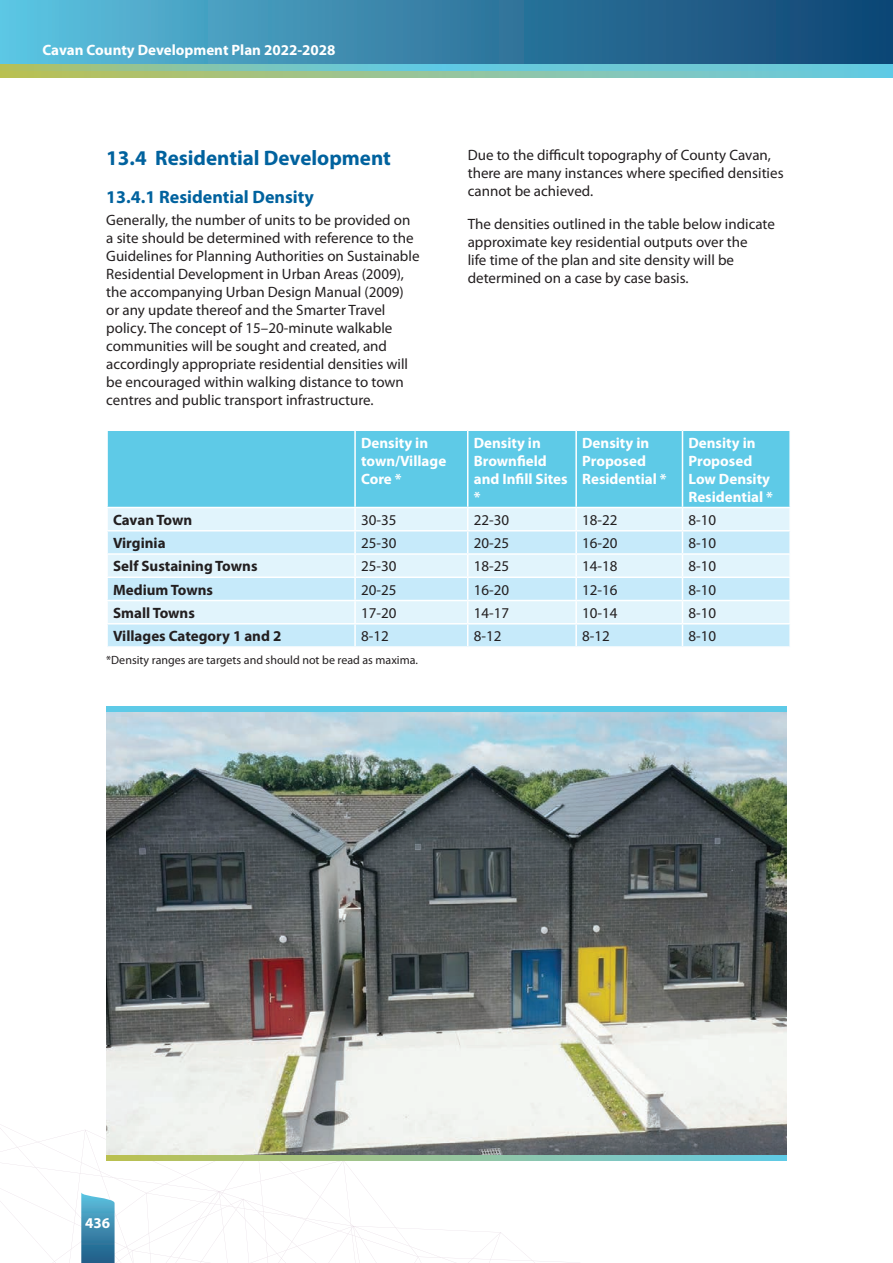
<style>
.page{position:relative;width:893px;height:1263px;background:#fff}
.page>*{position:absolute;margin:0;border:0;box-sizing:border-box;transform-origin:0 0}
.t1{font:700 21px "Myriad Pro";color:#00629e}
.t2{font:700 18px "Myriad Pro";color:#00629e}
.t3{font:15px/18px "Myriad Pro";color:#231f20}
.t4{font:700 15px/18px "Myriad Pro";color:#fff}
.t5{font:700 15px "Myriad Pro";color:#231f20}
.t6{font:12px "Myriad Pro";color:#231f20}
</style>
<div class="page">
<svg style="left:0;top:1124px;width:550px;height:139px"></svg>
<div style="left:108px;top:431px;width:681px;height:76px;background:#5ecae7"></div>
<div style="left:108px;top:508px;width:681px;height:22px;background:#e1f4fc"></div>
<svg style="left:108px;top:531px;width:681px;height:115px;background:#d1eefa"></svg>
<hr style="left:354px;top:431px;width:2px;height:76px;background:#fff">
<hr style="left:467px;top:431px;width:1px;height:76px;background:#fff">
<hr style="left:575px;top:431px;width:2px;height:76px;background:#fff">
<hr style="left:682px;top:431px;width:1px;height:76px;background:#fff">
<hr style="left:354px;top:508px;width:2px;height:22px;background:#fff">
<hr style="left:575px;top:508px;width:2px;height:22px;background:#fff">
<hr style="left:354px;top:531px;width:2px;height:22px;background:#fff">
<hr style="left:575px;top:531px;width:2px;height:22px;background:#fff">
<hr style="left:106px;top:553px;width:249px;height:2px;background:#fff">
<hr style="left:355px;top:553px;width:113px;height:2px;background:#fff">
<hr style="left:354px;top:555px;width:2px;height:21px;background:#fff">
<hr style="left:468px;top:553px;width:108px;height:2px;background:#fff">
<hr style="left:576px;top:553px;width:106px;height:2px;background:#fff">
<hr style="left:575px;top:555px;width:2px;height:21px;background:#fff">
<hr style="left:682px;top:553px;width:109px;height:2px;background:#fff">
<hr style="left:106px;top:576px;width:249px;height:2px;background:#fff">
<hr style="left:355px;top:576px;width:113px;height:2px;background:#fff">
<hr style="left:354px;top:578px;width:2px;height:22px;background:#fff">
<hr style="left:468px;top:576px;width:108px;height:2px;background:#fff">
<hr style="left:576px;top:576px;width:106px;height:2px;background:#fff">
<hr style="left:575px;top:578px;width:2px;height:22px;background:#fff">
<hr style="left:682px;top:576px;width:109px;height:2px;background:#fff">
<hr style="left:106px;top:600px;width:249px;height:1px;background:#fff">
<hr style="left:355px;top:600px;width:113px;height:1px;background:#fff">
<hr style="left:354px;top:601px;width:2px;height:22px;background:#fff">
<hr style="left:468px;top:600px;width:108px;height:1px;background:#fff">
<hr style="left:576px;top:600px;width:106px;height:1px;background:#fff">
<hr style="left:575px;top:601px;width:2px;height:22px;background:#fff">
<hr style="left:682px;top:600px;width:109px;height:1px;background:#fff">
<hr style="left:106px;top:623px;width:249px;height:1px;background:#fff">
<hr style="left:355px;top:623px;width:113px;height:1px;background:#fff">
<hr style="left:354px;top:624px;width:2px;height:22px;background:#fff">
<hr style="left:468px;top:623px;width:108px;height:1px;background:#fff">
<svg style="left:467px;top:508px;width:1px;height:138px"></svg>
<hr style="left:576px;top:623px;width:106px;height:1px;background:#fff">
<hr style="left:575px;top:624px;width:2px;height:22px;background:#fff">
<hr style="left:682px;top:623px;width:109px;height:1px;background:#fff">
<svg style="left:682px;top:508px;width:1px;height:138px"></svg>
<img style="left:106px;top:712px;width:681px;height:444px">
<svg style="left:106px;top:1156px;width:681px;height:5px;background:#93c49c"></svg>
<div style="left:106px;top:706px;width:681px;height:6px;background:#5ecae7"></div>
<svg style="left:0;top:1181px;width:331px;height:82px"></svg>
<div style="left:0;top:0;width:893px;height:64px;background:linear-gradient(to right,#5cc0dd,#0d406f)"></div>
<svg style="left:0;top:71px;width:893px;height:6px;background:#92c49d"></svg>
<svg style="left:0;top:64px;width:893px;height:7px;background:#76c6c2"></svg>
<p class="t4" style="left:43px;top:41px;width:295px">Cavan County Development Plan 2022-2028</p>
<h1 class="t1" style="left:106px;top:146px;width:286px">13.4 Residential Development</h1>
<p class="t2" style="left:106px;top:187px;width:209px">13.4.1 Residential Density</p>
<p class="t3" style="left:106px;top:211px;width:315px">Generally, the number of units to be provided on a site should be determined with reference to the Guidelines for Planning Authorities on Sustainable Residential Development in Urban Areas (2009), the accompanying Urban Design Manual (2009) or any update thereof and the Smarter Travel policy. The concept of 15–20-minute walkable communities will be sought and created, and accordingly appropriate residential densities will be encouraged within walking distance to town centres and public transport infrastructure.</p>
<p class="t3" style="left:468px;top:146px;width:317px">Due to the difficult topography of County Cavan, there are many instances where specified densities cannot be achieved.</p>
<p class="t3" style="left:468px;top:215px;width:309px">The densities outlined in the table below indicate approximate key residential outputs over the<br>life time of the plan and site density will be determined on a case by case basis.</p>
<p class="t4" style="left:361px;top:434px;width:87px">Density in town/Village<br>Core *</p>
<p class="t4" style="left:474px;top:434px;width:95px">Density in<br>Brownfield and Infill Sites *</p>
<p class="t4" style="left:582px;top:434px;width:86px">Density in<br>Proposed<br>Residential *</p>
<p class="t4" style="left:688px;top:434px;width:86px">Density in<br>Proposed<br>Low Density<br>Residential *</p>
<p class="t5" style="left:113px;top:511px;width:81px">Cavan Town</p>
<p class="t3" style="left:361px;top:510px;width:37px">30-35</p>
<p class="t3" style="left:474px;top:510px;width:37px">22-30</p>
<p class="t3" style="left:582px;top:510px;width:37px">18-22</p>
<p class="t3" style="left:688px;top:510px;width:29px">8-10</p>
<p class="t5" style="left:113px;top:534px;width:54px">Virginia</p>
<p class="t3" style="left:361px;top:534px;width:37px">25-30</p>
<p class="t3" style="left:474px;top:534px;width:37px">20-25</p>
<p class="t3" style="left:582px;top:534px;width:37px">16-20</p>
<p class="t3" style="left:688px;top:534px;width:29px">8-10</p>
<p class="t5" style="left:113px;top:558px;width:146px">Self Sustaining Towns</p>
<p class="t3" style="left:361px;top:557px;width:37px">25-30</p>
<p class="t3" style="left:474px;top:557px;width:37px">18-25</p>
<p class="t3" style="left:582px;top:557px;width:37px">14-18</p>
<p class="t3" style="left:688px;top:557px;width:29px">8-10</p>
<p class="t5" style="left:113px;top:581px;width:101px">Medium Towns</p>
<p class="t3" style="left:361px;top:580px;width:37px">20-25</p>
<p class="t3" style="left:474px;top:580px;width:37px">16-20</p>
<p class="t3" style="left:582px;top:580px;width:37px">12-16</p>
<p class="t3" style="left:689px;top:580px;width:29px">8-10</p>
<p class="t5" style="left:113px;top:604px;width:83px">Small Towns</p>
<p class="t3" style="left:361px;top:603px;width:37px">17-20</p>
<p class="t3" style="left:474px;top:603px;width:37px">14-17</p>
<p class="t3" style="left:582px;top:603px;width:37px">10-14</p>
<p class="t3" style="left:689px;top:603px;width:29px">8-10</p>
<p class="t5" style="left:113px;top:627px;width:170px">Villages Category 1 and 2</p>
<p class="t3" style="left:361px;top:627px;width:29px">8-12</p>
<p class="t3" style="left:474px;top:627px;width:29px">8-12</p>
<p class="t3" style="left:582px;top:627px;width:29px">8-12</p>
<p class="t3" style="left:689px;top:627px;width:29px">8-10</p>
<p class="t6" style="left:106px;top:653px;width:313px">*Density ranges are targets and should not be read as maxima.</p>
<p class="t4" style="left:85px;top:1214px;width:26px">436</p>
</div>
